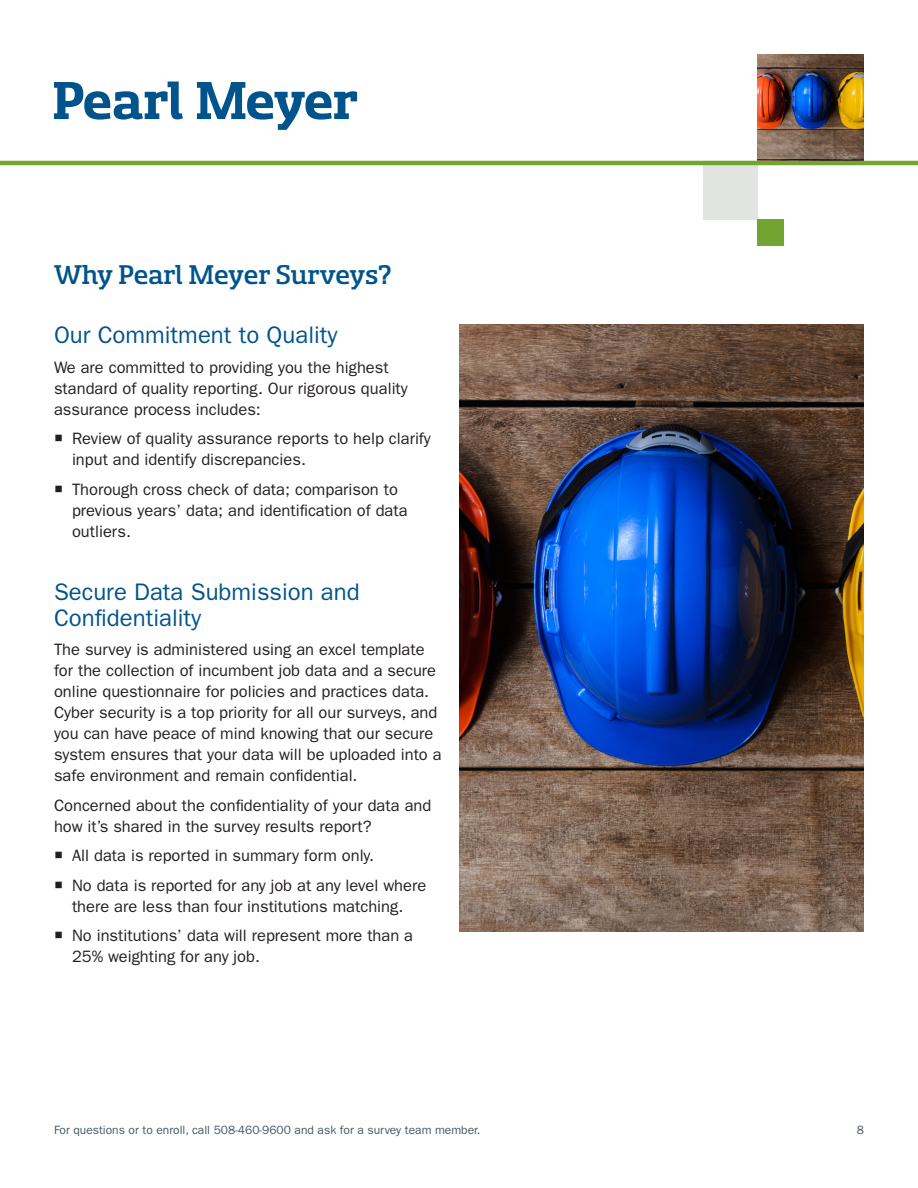
<style>
.page{position:relative;width:918px;height:1188px;background:#fff}
.page>*{position:absolute;margin:0;border:0;box-sizing:border-box;transform-origin:0 0}
.t1{font:500 30px "Sancoale Slab Norm";color:#00548b}
.t2{font:24px/25.5px "ITC Franklin Gothic Std";color:#00548b}
.t3{font:16.5px/21px "ITC Franklin Gothic Std";color:#231f20}
.t4{font:12px "ITC Franklin Gothic Std";color:#475865}
</style>
<div class="page">
<div style="left:703px;top:165px;width:54px;height:54px;background:#e2e4e2"></div>
<div style="left:757px;top:219px;width:27px;height:27px;background:#73a432"></div>
<svg style="left:54px;top:82px;width:129px;height:38px"></svg>
<svg style="left:197px;top:82px;width:160px;height:48px"></svg>
<hr style="left:0;top:161px;width:918px;height:4px;background:#73a432">
<img style="left:757px;top:55px;width:107px;height:106px">
<img style="left:459px;top:324px;width:405px;height:607px">
<p class="t1" style="left:54px;top:260px;width:339px">Why Pearl Meyer Surveys?</p>
<p class="t2" style="left:54px;top:322px;width:285px">Our Commitment to Quality</p>
<p class="t3" style="left:54px;top:357px;width:355px">We are committed to providing you the highest standard of quality reporting. Our rigorous quality assurance process includes:</p>
<p class="t3" style="left:72px;top:428px;width:360px">Review of quality assurance reports to help clarify input and identify discrepancies.</p>
<p class="t3" style="left:72px;top:479px;width:337px">Thorough cross check of data; comparison to previous years’ data; and identification of data outliers.</p>
<p class="t2" style="left:54px;top:579px;width:307px">Secure Data Submission and<br>Confidentiality</p>
<p class="t3" style="left:54px;top:639px;width:389px">The survey is administered using an excel template for the collection of incumbent job data and a secure online questionnaire for policies and practices data.<br>Cyber security is a top priority for all our surveys, and you can have peace of mind knowing that our secure system ensures that your data will be uploaded into a safe environment and remain confidential.</p>
<p class="t3" style="left:54px;top:795px;width:379px">Concerned about the confidentiality of your data and how it’s shared in the survey results report?</p>
<p class="t3" style="left:72px;top:845px;width:304px">All data is reported in summary form only.</p>
<p class="t3" style="left:72px;top:875px;width:356px">No data is reported for any job at any level where there are less than four institutions matching.</p>
<p class="t3" style="left:72px;top:925px;width:343px">No institutions’ data will represent more than a<br>25% weighting for any job.</p>
<p class="t4" style="left:54px;top:1123px;width:428px">For questions or to enroll, call 508-460-9600 and ask for a survey team member.</p>
<p class="t4" style="left:857px;top:1123px;width:9px">8</p>
</div>
